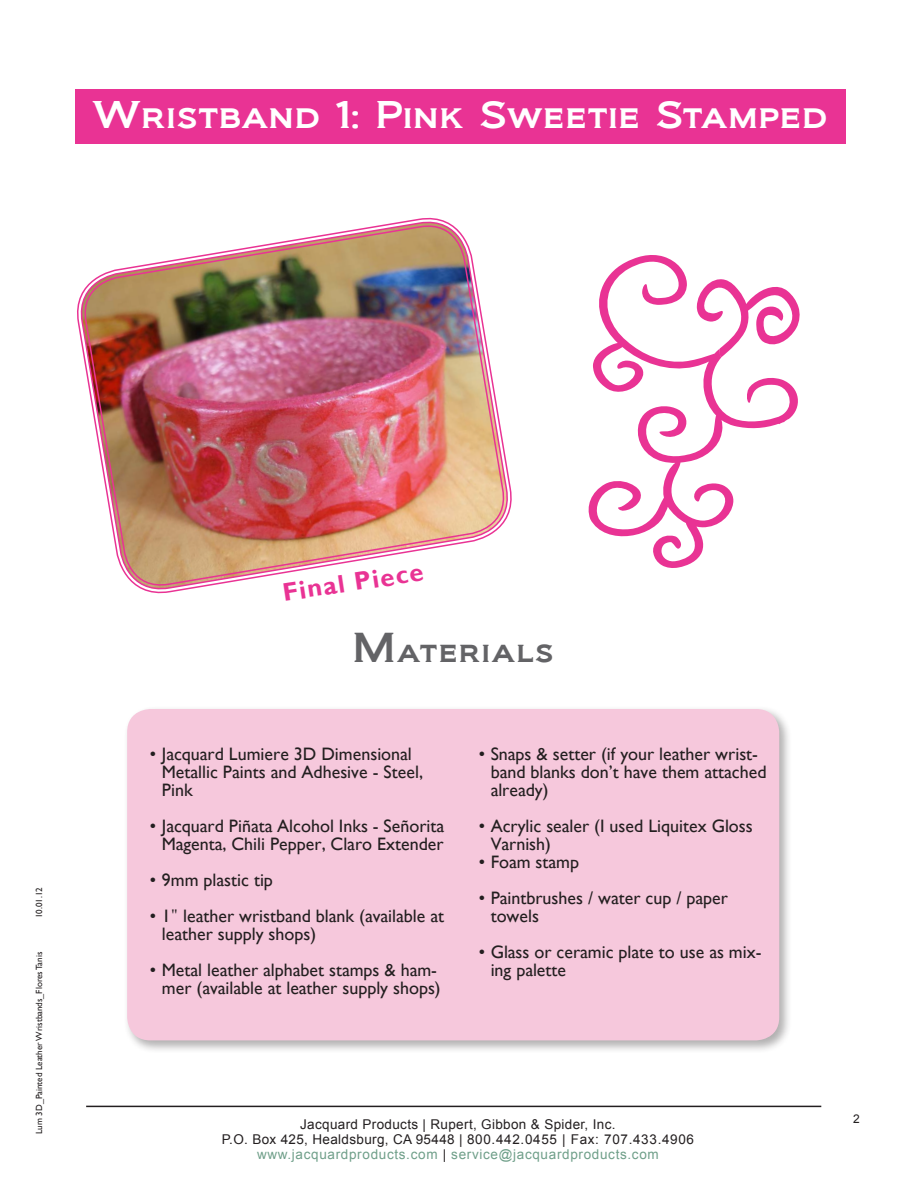
<style>
.page{position:relative;width:918px;height:1188px;background:#fff}
.page>*{position:absolute;margin:0;border:0;box-sizing:border-box;transform-origin:0 0}
.Numbered_text{font:36px "Biondi";letter-spacing:.02em;color:#fff}
.t1{font:31.5px "Biondi";letter-spacing:.05em;color:#636366}
.artist_bio{font:700 25.5px "Gill Sans";color:#e93394}
.t2{font:18px/18px "Gill Sans";color:#231f20}
.t3{font:13.5px "Arial";letter-spacing:.025em;color:#231f20}
.t4{font:13.5px "Arial";letter-spacing:.05em;color:#6f9f89}
.Page_Number{font:12px "Arial";color:#231f20}
.t5{font:9px "Gill Sans";color:#231f20}
.s1{font-size:39px}
.s2{font-family:"Adobe Garamond Pro"}
.s3{color:#231f20}
</style>
<div class="page">
<div style="left:124px;top:706px;width:668px;height:347px;background:#231f20;opacity:.35"></div>
<div style="left:127px;top:709px;width:652px;height:331px;background:#f6c8dc;border-radius:23px"></div>
<div style="left:75px;top:89px;width:771px;height:55px;background:#e93394"></div>
<img style="left:80px;top:221px;width:429px;height:369px">
<svg style="left:588px;top:255px;width:210px;height:313px"></svg>
<svg style="left:697px;top:278px;width:103px;height:79px"></svg>
<hr style="left:86px;top:1106px;width:735px;height:1px;background:#231f20">
<p class="Numbered_text" style="left:92px;top:92px;width:737px">Wristband 1: Pink Sweetie Stamped</p>
<p class="t5" style="left:34px;top:918px;width:32px;rotate:-90deg">10.01.12</p>
<p class="t5" style="left:34px;top:1134px;width:184px;rotate:-90deg">Lum 3D_Painted Leather Wristbands_Flores Tanis</p>
<p class="artist_bio" style="left:280px;top:578px;width:144px;rotate:-9deg">Final Piece</p>
<p class="t1" style="left:353px;top:631px;width:202px"><span class="s1">M</span>aterials</p>
<p class="t2" style="left:162px;top:745px;width:263px;text-indent:-12px">• Jacquard Lumiere 3D Dimensional<br>Metallic Paints and Adhesive - Steel,<br>Pink</p>
<p class="t2" style="left:150px;top:817px;width:296px;text-align:right">• Jacquard Piñata Alcohol Inks - Señorita<br>Magenta, Chili Pepper, Claro Extender</p>
<p class="t2" style="left:150px;top:871px;width:125px">• 9mm plastic tip</p>
<p class="t2" style="left:162px;top:907px;width:284px;text-indent:-12px">• 1<span class="s2">"</span> leather wristband blank (available at leather supply shops)</p>
<p class="t2" style="left:150px;top:961px;width:292px;text-align:right">• Metal leather alphabet stamps &amp; ham&shy;mer (available at leather supply shops)</p>
<p class="t2" style="left:491px;top:745px;width:277px;text-indent:-12px">• Snaps &amp; setter (if your leather wrist&shy;band blanks don’t have them attached already)</p>
<p class="t2" style="left:491px;top:817px;width:264px;text-indent:-12px">• Acrylic sealer (I used Liquitex Gloss<br>Varnish)</p>
<p class="t2" style="left:479px;top:853px;width:102px">• Foam stamp</p>
<p class="t2" style="left:491px;top:889px;width:239px;text-indent:-12px">• Paintbrushes / water cup / paper towels</p>
<p class="t2" style="left:491px;top:943px;width:272px;text-indent:-12px">• Glass or ceramic plate to use as mix&shy;ing palette</p>
<p class="t3" style="left:300px;top:1115px;width:317px">Jacquard Products | Rupert, Gibbon &amp; Spider, Inc.</p>
<p class="t3" style="left:222px;top:1130px;width:474px">P.O. Box 425, Healdsburg, CA 95448 | 800.442.0455 | Fax: 707.433.4906</p>
<p class="t4" style="left:257px;top:1145px;width:403px">www.jacquardproducts.com <span class="s3">|</span> service@jacquardproducts.com</p>
<p class="Page_Number" style="left:853px;top:1111px;width:8px">2</p>
</div>
